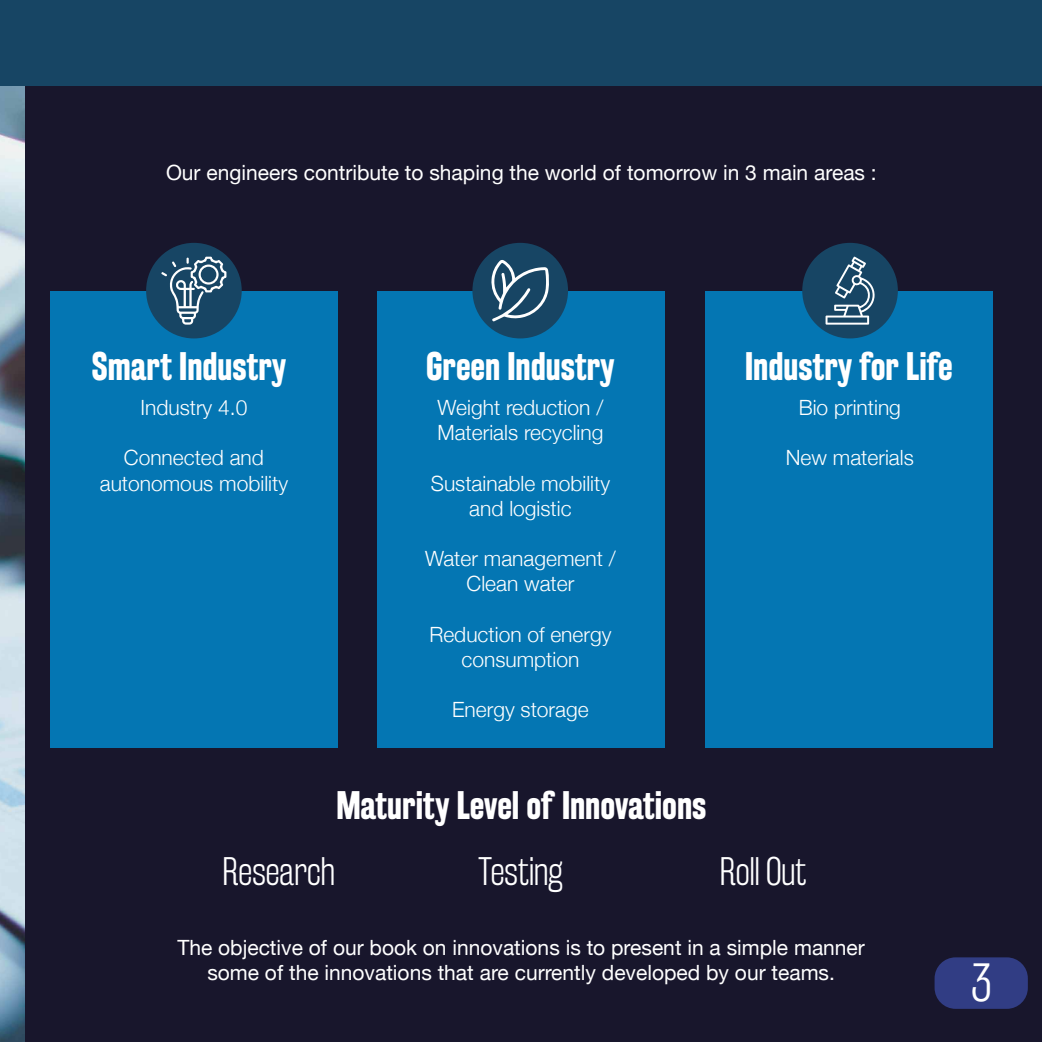
<style>
.page{position:relative;width:1042px;height:1042px;background:#18162c}
.page>*{position:absolute;margin:0;border:0;box-sizing:border-box;transform-origin:0 0}
.t1{font:47.25px "Rakesly Lt";color:#fff}
.t2{font:700 35px "Rakesly Rg";color:#fff}
.t3{font:35px "Rakesly Lt";color:#fff}
.t4{font:300 21px/25.2px "Helvetica Neue";color:#fff;text-align:center}
.t5{font:21px/25.2px "Helvetica Neue";color:#fff;text-align:center}
</style>
<div class="page">
<div style="left:705px;top:291px;width:288px;height:456px;background:#0476b3"></div>
<div style="left:50px;top:291px;width:288px;height:456px;background:#0476b3"></div>
<div style="left:146px;top:243px;width:96px;height:95px;background:#174564;border-radius:50%"></div>
<div style="left:802px;top:243px;width:96px;height:95px;background:#174564;border-radius:50%"></div>
<div style="left:377px;top:291px;width:288px;height:456px;background:#0476b3"></div>
<svg style="left:161px;top:257px;width:65px;height:68px"></svg>
<svg style="left:825px;top:257px;width:50px;height:68px"></svg>
<div style="left:472px;top:243px;width:96px;height:95px;background:#174564;border-radius:50%"></div>
<svg style="left:491px;top:260px;width:58px;height:61px"></svg>
<div style="left:934px;top:957px;width:94px;height:52px;background:#313d84;border-radius:21px"></div>
<img style="left:0;top:86px;width:25px;height:956px">
<div style="left:0;top:0;width:1042px;height:86px;background:#174564"></div>
<p class="t5" style="left:166px;top:161px;width:712px">Our engineers contribute to shaping the world of tomorrow in 3 main areas :</p>
<h2 class="t2" style="left:92px;top:346px;width:196px">Smart Industry</h2>
<h2 class="t2" style="left:426px;top:346px;width:190px">Green Industry</h2>
<p class="t4" style="left:140px;top:393px;width:108px">Industry 4.0</p>
<p class="t4" style="left:100px;top:444px;width:190px">Connected and autonomous mobility</p>
<p class="t4" style="left:437px;top:393px;width:167px;text-align:left">Weight reduction /<br>Materials recycling</p>
<p class="t4" style="left:431px;top:469px;width:181px">Sustainable mobility and logistic</p>
<p class="t4" style="left:425px;top:544px;width:192px">Water management /<br>Clean water</p>
<p class="t4" style="left:429px;top:620px;width:184px">Reduction of energy consumption</p>
<p class="t4" style="left:452px;top:696px;width:138px">Energy storage</p>
<h2 class="t2" style="left:745px;top:346px;width:209px">Industry for Life</h2>
<p class="t4" style="left:798px;top:393px;width:104px">Bio printing</p>
<p class="t4" style="left:786px;top:444px;width:129px">New materials</p>
<h2 class="t2" style="left:336px;top:784px;width:371px">Maturity Level of Innovations</h2>
<h2 class="t3" style="left:223px;top:850px;width:113px">Research</h2>
<h2 class="t3" style="left:478px;top:850px;width:86px">Testing</h2>
<h2 class="t3" style="left:720px;top:850px;width:88px">Roll Out</h2>
<p class="t5" style="left:177px;top:936px;width:689px">The objective of our book on innovations is to present in a simple manner some of the innovations that are currently developed by our teams.</p>
<h1 class="t1" style="left:971px;top:954px;width:22px">3</h1>
</div>
